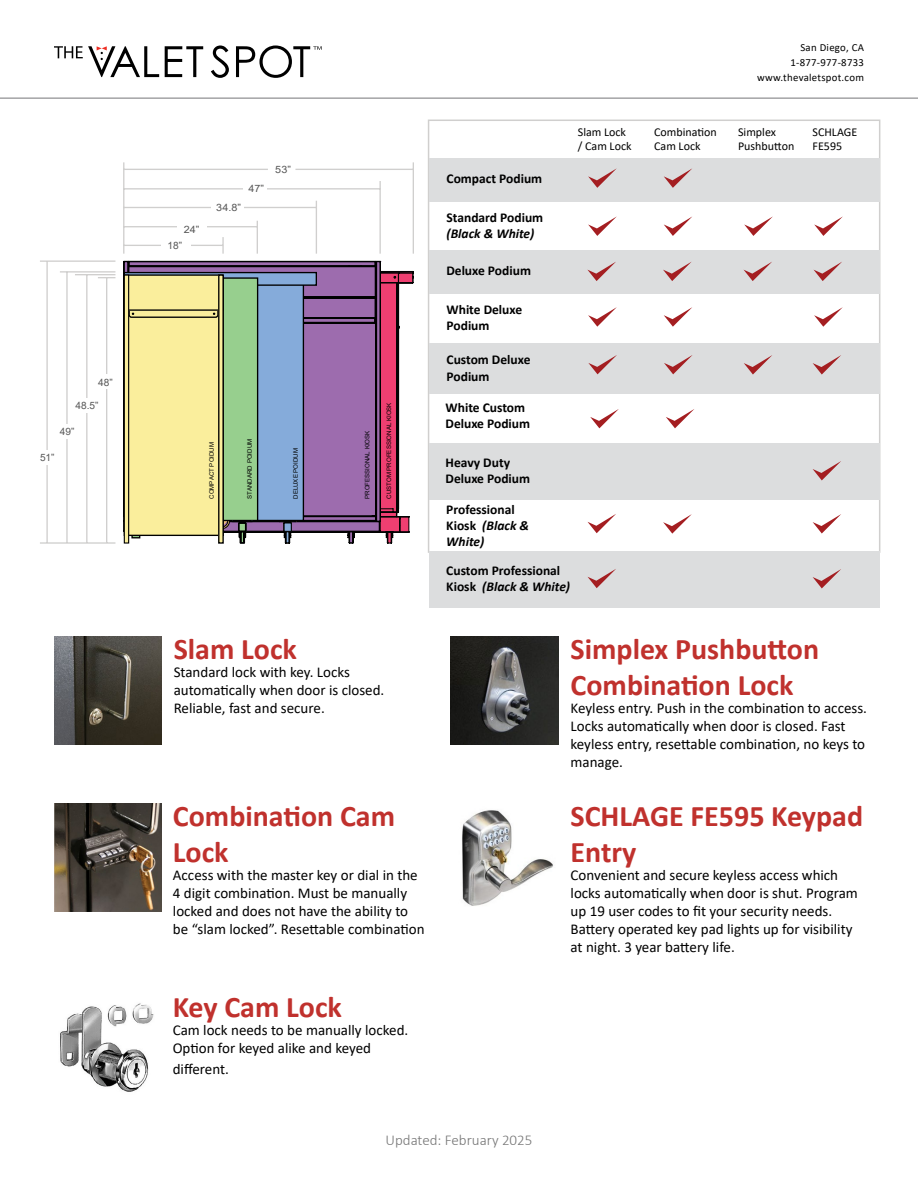
<style>
.page{position:relative;width:918px;height:1188px;background:#fff}
.page>*{position:absolute;margin:0;border:0;box-sizing:border-box;transform-origin:0 0}
.t1{font:700 30px/36px "Calibri";color:#c0312d}
.t2{font:15px/18px "Calibri";color:#000}
.t3{font:300 15px "Calibri";color:#757575}
.t4{font:700 13.5px/16.2px "Calibri";color:#000}
.t5{font:italic 700 13.5px "Calibri";color:#000}
.t6{font:12px/14.4px "Calibri";color:#000}
.t7{font:10.8px/15px "Calibri";letter-spacing:.025em;color:#000101;text-align:right}
.t8{font:10.05px "Arial";color:#565656}
.t9{font:10.05px "Arial";color:#565656;scale:1.07 1}
.t10{font:6.15px "Arial";color:#000101}
.s1{font-style:italic}
</style>
<div class="page">
<svg style="left:165px;top:46px;width:38px;height:31px"></svg>
<svg style="left:211px;top:45px;width:18px;height:33px"></svg>
<svg style="left:54px;top:46px;width:105px;height:31px"></svg>
<svg style="left:236px;top:45px;width:86px;height:33px"></svg>
<hr style="left:0;top:97px;width:918px;height:2px;background:#a3a3a6">
<img style="left:54px;top:637px;width:108px;height:107px">
<img style="left:54px;top:804px;width:108px;height:107px">
<img style="left:450px;top:637px;width:108px;height:107px">
<img style="left:60px;top:1003px;width:94px;height:89px">
<img style="left:462px;top:810px;width:91px;height:96px">
<svg style="left:385px;top:534px;width:9px;height:10px"></svg>
<svg style="left:381px;top:270px;width:33px;height:257px"></svg>
<svg style="left:123px;top:260px;width:258px;height:283px"></svg>
<hr style="left:124px;top:262px;width:4px;height:259px;background:#9d6cae">
<div style="left:124px;top:261px;width:5px;height:261px;border:1px solid #000"></div>
<hr style="left:376px;top:262px;width:4px;height:259px;background:#9d6cae">
<div style="left:376px;top:261px;width:5px;height:261px;border:1px solid #000"></div>
<div style="left:137px;top:282px;width:166px;height:238px;background:#85abda"></div>
<div style="left:124px;top:273px;width:192px;height:12px;background:#85abda"></div>
<div style="left:124px;top:272px;width:193px;height:14px;border:1px solid #000"></div>
<div style="left:131px;top:525px;width:9px;height:13px;border:1px solid #000"></div>
<div style="left:124px;top:278px;width:134px;height:242px;background:#97cf8e"></div>
<svg style="left:213px;top:519px;width:84px;height:24px"></svg>
<div style="left:124px;top:276px;width:99px;height:259px;background:#faee9c"></div>
<div style="left:128px;top:296px;width:91px;height:22px;border:1px solid #000;border-radius:2px"></div>
<div style="left:124px;top:275px;width:99px;height:35px;background:#faee9c"></div>
<div style="left:124px;top:274px;width:100px;height:37px;border:1px solid #000"></div>
<hr style="left:219px;top:275px;width:4px;height:268px;background:#faee9c">
<div style="left:218px;top:274px;width:6px;height:269px;border:1px solid #000"></div>
<div style="left:124px;top:275px;width:5px;height:268px;background:#faee9c"></div>
<div style="left:124px;top:275px;width:5px;height:269px;border:1px solid #000"></div>
<hr style="left:124px;top:188px;width:256px;height:2px;background:#d0cfce">
<hr style="left:124px;top:207px;width:192px;height:1px;background:#d0cfce">
<hr style="left:40px;top:542px;width:75px;height:2px;background:#d0cfce">
<svg style="left:98px;top:277px;width:17px;height:1px"></svg>
<hr style="left:75px;top:274px;width:40px;height:1px;background:#d0cfce">
<hr style="left:60px;top:271px;width:55px;height:2px;background:#d0cfce">
<hr style="left:40px;top:260px;width:75px;height:2px;background:#d0cfce">
<hr style="left:124px;top:245px;width:99px;height:1px;background:#d0cfce">
<hr style="left:124px;top:226px;width:133px;height:1px;background:#d0cfce">
<hr style="left:379px;top:181px;width:2px;height:73px;background:#d0cfce">
<hr style="left:295px;top:169px;width:118px;height:1px;background:#d0cfce">
<hr style="left:124px;top:169px;width:144px;height:1px;background:#d0cfce">
<hr style="left:413px;top:162px;width:1px;height:92px;background:#d0cfce">
<hr style="left:316px;top:201px;width:1px;height:53px;background:#d0cfce">
<hr style="left:257px;top:221px;width:1px;height:33px;background:#d0cfce">
<svg style="left:222px;top:237px;width:2px;height:17px"></svg>
<hr style="left:86px;top:275px;width:2px;height:268px;background:#d0cfce">
<hr style="left:66px;top:272px;width:2px;height:271px;background:#d0cfce">
<hr style="left:106px;top:278px;width:1px;height:265px;background:#d0cfce">
<hr style="left:46px;top:261px;width:2px;height:282px;background:#d0cfce">
<hr style="left:123px;top:162px;width:1px;height:92px;background:#d0cfce">
<div style="left:161px;top:238px;width:30px;height:15px;background:#fff"></div>
<div style="left:92px;top:375px;width:29px;height:14px;background:#fff"></div>
<div style="left:72px;top:398px;width:29px;height:15px;background:#fff"></div>
<div style="left:52px;top:424px;width:30px;height:14px;background:#fff"></div>
<div style="left:33px;top:450px;width:29px;height:14px;background:#fff"></div>
<div style="left:177px;top:222px;width:29px;height:9px;background:#fff"></div>
<div style="left:211px;top:201px;width:32px;height:9px;background:#fff"></div>
<div style="left:243px;top:181px;width:24px;height:11px;background:#fff"></div>
<div style="left:429px;top:158px;width:451px;height:44px;background:#dcddde"></div>
<div style="left:429px;top:251px;width:451px;height:43px;background:#dcddde"></div>
<div style="left:429px;top:343px;width:451px;height:50px;background:#dcddde"></div>
<div style="left:429px;top:443px;width:451px;height:57px;background:#dcddde"></div>
<div style="left:429px;top:551px;width:451px;height:57px;background:#dcddde"></div>
<svg style="left:588px;top:168px;width:29px;height:20px"></svg>
<svg style="left:664px;top:168px;width:28px;height:20px"></svg>
<svg style="left:588px;top:355px;width:29px;height:19px"></svg>
<svg style="left:664px;top:355px;width:29px;height:19px"></svg>
<svg style="left:590px;top:409px;width:29px;height:19px"></svg>
<svg style="left:666px;top:409px;width:28px;height:19px"></svg>
<svg style="left:588px;top:307px;width:29px;height:20px"></svg>
<svg style="left:664px;top:307px;width:28px;height:20px"></svg>
<svg style="left:814px;top:307px;width:29px;height:20px"></svg>
<svg style="left:588px;top:514px;width:28px;height:19px"></svg>
<svg style="left:663px;top:514px;width:29px;height:20px"></svg>
<svg style="left:813px;top:514px;width:28px;height:20px"></svg>
<svg style="left:588px;top:569px;width:28px;height:19px"></svg>
<svg style="left:813px;top:569px;width:28px;height:19px"></svg>
<svg style="left:588px;top:216px;width:29px;height:20px"></svg>
<svg style="left:664px;top:216px;width:28px;height:20px"></svg>
<svg style="left:744px;top:216px;width:29px;height:20px"></svg>
<svg style="left:814px;top:216px;width:29px;height:20px"></svg>
<svg style="left:587px;top:262px;width:29px;height:19px"></svg>
<svg style="left:663px;top:262px;width:28px;height:19px"></svg>
<svg style="left:744px;top:262px;width:28px;height:19px"></svg>
<svg style="left:814px;top:262px;width:28px;height:19px"></svg>
<svg style="left:744px;top:355px;width:28px;height:20px"></svg>
<svg style="left:813px;top:355px;width:28px;height:20px"></svg>
<svg style="left:813px;top:461px;width:28px;height:19px"></svg>
<p class="t8" style="left:98px;top:375px;width:16px">48”</p>
<p class="t8" style="left:75px;top:399px;width:24px">48.5”</p>
<p class="t8" style="left:60px;top:424px;width:16px">49”</p>
<p class="t8" style="left:40px;top:450px;width:16px">51”</p>
<p class="t7" style="left:757px;top:40px;width:108px">San Diego, CA<br>1-877-977-8733 www.thevaletspot.com</p>
<p class="t9" style="left:184px;top:222px;width:16px">24”</p>
<p class="t8" style="left:168px;top:239px;width:16px">18”</p>
<p class="t9" style="left:216px;top:200px;width:25px">34.8”</p>
<p class="t9" style="left:249px;top:182px;width:16px">47”</p>
<p class="t9" style="left:275px;top:162px;width:16px">53”</p>
<p class="t10" style="left:207px;top:499px;width:58px;rotate:-90deg">COMPACT POIDUM</p>
<p class="t10" style="left:245px;top:499px;width:61px;rotate:-90deg">STANDARD POIDUM</p>
<p class="t10" style="left:291px;top:499px;width:52px;rotate:-90deg">DELUXE POIDUM</p>
<p class="t10" style="left:363px;top:499px;width:70px;rotate:-90deg">PROFESSIONAL KIOSK</p>
<p class="t10" style="left:385px;top:499px;width:98px;rotate:-90deg">CUSTOM PROFESSIONAL KIOSK</p>
<h1 class="t1" style="left:174px;top:631px;width:125px">Slam Lock</h1>
<p class="t2" style="left:174px;top:663px;width:212px">Standard lock with key. Locks automatically when door is closed.<br>Reliable, fast and secure.</p>
<h1 class="t1" style="left:173px;top:798px;width:224px">Combination Cam<br>Lock</h1>
<p class="t2" style="left:173px;top:866px;width:253px">Access with the master key or dial in the 4 digit combination. Must be manually locked and does not have the ability to be “slam locked”. Resettable combination</p>
<h1 class="t1" style="left:173px;top:988px;width:171px">Key Cam Lock</h1>
<p class="t2" style="left:173px;top:1020px;width:237px">Cam lock needs to be manually locked.<br>Option for keyed alike and keyed</p>
<p class="t2" style="left:173px;top:1060px;width:58px">different.</p>
<p class="t4" style="left:447px;top:170px;width:97px">Compact Podium</p>
<p class="t4" style="left:447px;top:209px;width:98px">Standard Podium</p>
<p class="t5" style="left:447px;top:224px;width:89px">(Black &amp; White)</p>
<p class="t4" style="left:446px;top:262px;width:86px">Deluxe Podium</p>
<p class="t6" style="left:578px;top:124px;width:55px">Slam Lock / Cam Lock</p>
<p class="t6" style="left:654px;top:124px;width:64px">Combination<br>Cam Lock</p>
<p class="t6" style="left:738px;top:124px;width:58px">Simplex<br>Pushbutton</p>
<p class="t6" style="left:813px;top:124px;width:46px">SCHLAGE<br>FE595</p>
<p class="t4" style="left:447px;top:301px;width:77px">White Deluxe<br>Podium</p>
<p class="t4" style="left:447px;top:352px;width:85px">Custom Deluxe<br>Podium</p>
<p class="t4" style="left:446px;top:399px;width:86px">White Custom<br>Deluxe Podium</p>
<p class="t4" style="left:446px;top:454px;width:86px">Heavy Duty<br>Deluxe Podium</p>
<p class="t4" style="left:446px;top:501px;width:84px">Professional<br>Kiosk <span class="s1">(Black &amp;<br>White)</span></p>
<p class="t4" style="left:446px;top:562px;width:125px">Custom Professional<br>Kiosk <span class="s1">(Black &amp; White)</span></p>
<h1 class="t1" style="left:571px;top:631px;width:250px">Simplex Pushbutton<br>Combination Lock</h1>
<p class="t2" style="left:571px;top:699px;width:298px">Keyless entry. Push in the combination to access.<br>Locks automatically when door is closed. Fast keyless entry, resettable combination, no keys to manage.</p>
<h1 class="t1" style="left:571px;top:798px;width:294px">SCHLAGE FE595 Keypad<br>Entry</h1>
<p class="t2" style="left:571px;top:866px;width:289px">Convenient and secure keyless access which locks automatically when door is shut. Program up 19 user codes to fit your security needs.<br>Battery operated key pad lights up for visibility at night. 3 year battery life.</p>
<p class="t3" style="left:386px;top:1131px;width:148px">Updated: February 2025</p>
</div>
